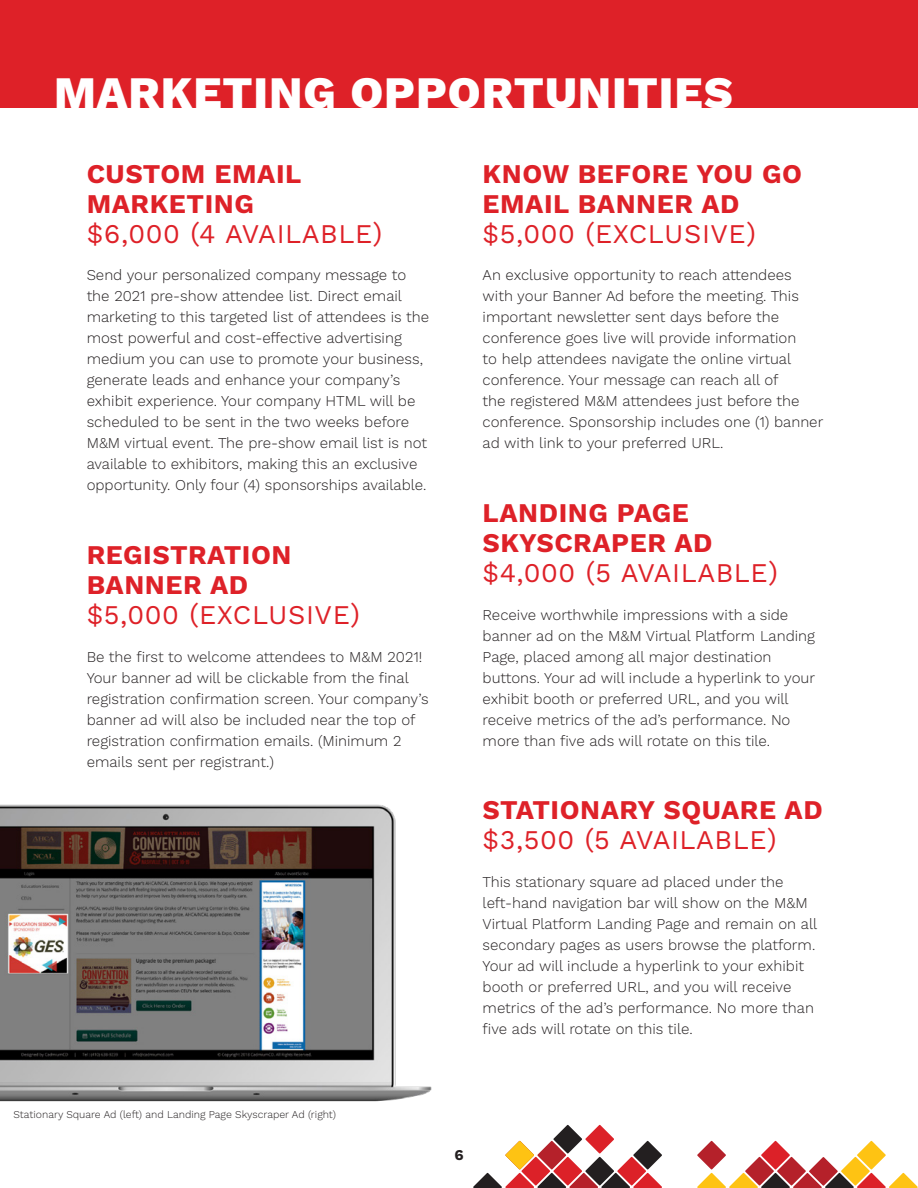
<style>
.page{position:relative;width:918px;height:1188px;background:#fff}
.page>*{position:absolute;margin:0;border:0;box-sizing:border-box;transform-origin:0 0}
.t1{font:800 45px "Work Sans";letter-spacing:.02em;color:#fff}
.t2{font:700 27px/30px "Work Sans";letter-spacing:.02em;color:#de2128}
.Copy{font:300 15px/21px "Work Sans";color:#231f20}
.t3{font:700 15px "Work Sans";color:#231f20}
.Copy-2{font:300 10.5px "Work Sans";color:#231f20}
.s1{font-weight:400}
</style>
<div class="page">
<div style="left:0;top:0;width:918px;height:108px;background:#de2128"></div>
<img style="left:0;top:804px;width:432px;height:298px">
<svg style="left:857px;top:1141px;width:29px;height:29px"></svg>
<svg style="left:841px;top:1157px;width:29px;height:29px"></svg>
<svg style="left:777px;top:1157px;width:29px;height:29px"></svg>
<svg style="left:761px;top:1141px;width:29px;height:29px"></svg>
<svg style="left:745px;top:1157px;width:29px;height:29px"></svg>
<svg style="left:809px;top:1157px;width:29px;height:29px"></svg>
<svg style="left:697px;top:1141px;width:29px;height:29px"></svg>
<svg style="left:697px;top:1173px;width:221px;height:15px"></svg>
<svg style="left:633px;top:1141px;width:29px;height:29px"></svg>
<svg style="left:617px;top:1157px;width:29px;height:29px"></svg>
<svg style="left:585px;top:1125px;width:29px;height:29px"></svg>
<svg style="left:585px;top:1157px;width:29px;height:29px"></svg>
<svg style="left:553px;top:1125px;width:29px;height:29px"></svg>
<svg style="left:553px;top:1157px;width:29px;height:29px"></svg>
<svg style="left:537px;top:1141px;width:29px;height:29px"></svg>
<svg style="left:521px;top:1157px;width:29px;height:29px"></svg>
<svg style="left:473px;top:1173px;width:189px;height:15px"></svg>
<svg style="left:505px;top:1141px;width:29px;height:29px"></svg>
<p class="t1" style="left:54px;top:67px;width:680px">MARKETING OPPORTUNITIES</p>
<h2 class="t2" style="left:87px;top:160px;width:297px">CUSTOM EMAIL<br>MARKETING<br><span class="s1">$6,000 (4 AVAILABLE)</span></h2>
<p class="Copy" style="left:87px;top:265px;width:344px">Send your personalized company message to the 2021 pre-show attendee list. Direct email marketing to this targeted list of attendees is the most powerful and cost-effective advertising medium you can use to promote your business, generate leads and enhance your company’s exhibit experience. Your company HTML will be scheduled to be sent in the two weeks before M&amp;M virtual event. The pre-show email list is not available to exhibitors, making this an exclusive opportunity. Only four (4) sponsorships available.</p>
<h2 class="t2" style="left:87px;top:541px;width:275px">REGISTRATION<br>BANNER AD<br><span class="s1">$5,000 (EXCLUSIVE)</span></h2>
<p class="Copy" style="left:87px;top:647px;width:343px">Be the first to welcome attendees to M&amp;M 2021!<br>Your banner ad will be clickable from the final registration confirmation screen. Your company’s banner ad will also be included near the top of registration confirmation emails. (Minimum 2 emails sent per registrant.)</p>
<h2 class="t2" style="left:483px;top:160px;width:321px">KNOW BEFORE YOU GO<br>EMAIL BANNER AD <span class="s1">$5,000 (EXCLUSIVE)</span></h2>
<p class="Copy" style="left:483px;top:265px;width:342px">An exclusive opportunity to reach attendees with your Banner Ad before the meeting. This important newsletter sent days before the conference goes live will provide information<br>to help attendees navigate the online virtual conference. Your message can reach all of<br>the registered M&amp;M attendees just before the conference. Sponsorship includes one (1) banner ad with link to your preferred URL.</p>
<h2 class="t2" style="left:483px;top:499px;width:297px">LANDING PAGE<br>SKYSCRAPER AD <span class="s1">$4,000 (5 AVAILABLE)</span></h2>
<p class="Copy" style="left:483px;top:605px;width:334px">Receive worthwhile impressions with a side banner ad on the M&amp;M Virtual Platform Landing Page, placed among all major destination buttons. Your ad will include a hyperlink to your exhibit booth or preferred URL, and you will receive metrics of the ad’s performance. No more than five ads will rotate on this tile.</p>
<h2 class="t2" style="left:483px;top:797px;width:342px">STATIONARY SQUARE AD <span class="s1">$3,500 (5 AVAILABLE)</span></h2>
<p class="Copy" style="left:483px;top:872px;width:336px">This stationary square ad placed under the left-hand navigation bar will show on the M&amp;M Virtual Platform Landing Page and remain on all secondary pages as users browse the platform.<br>Your ad will include a hyperlink to your exhibit booth or preferred URL, and you will receive metrics of the ad’s performance. No more than five ads will rotate on this tile.</p>
<p class="Copy-2" style="left:14px;top:1109px;width:324px">Stationary Square Ad (left) and Landing Page Skyscraper Ad (right)</p>
<p class="t3" style="left:454px;top:1146px;width:11px">6</p>
</div>
